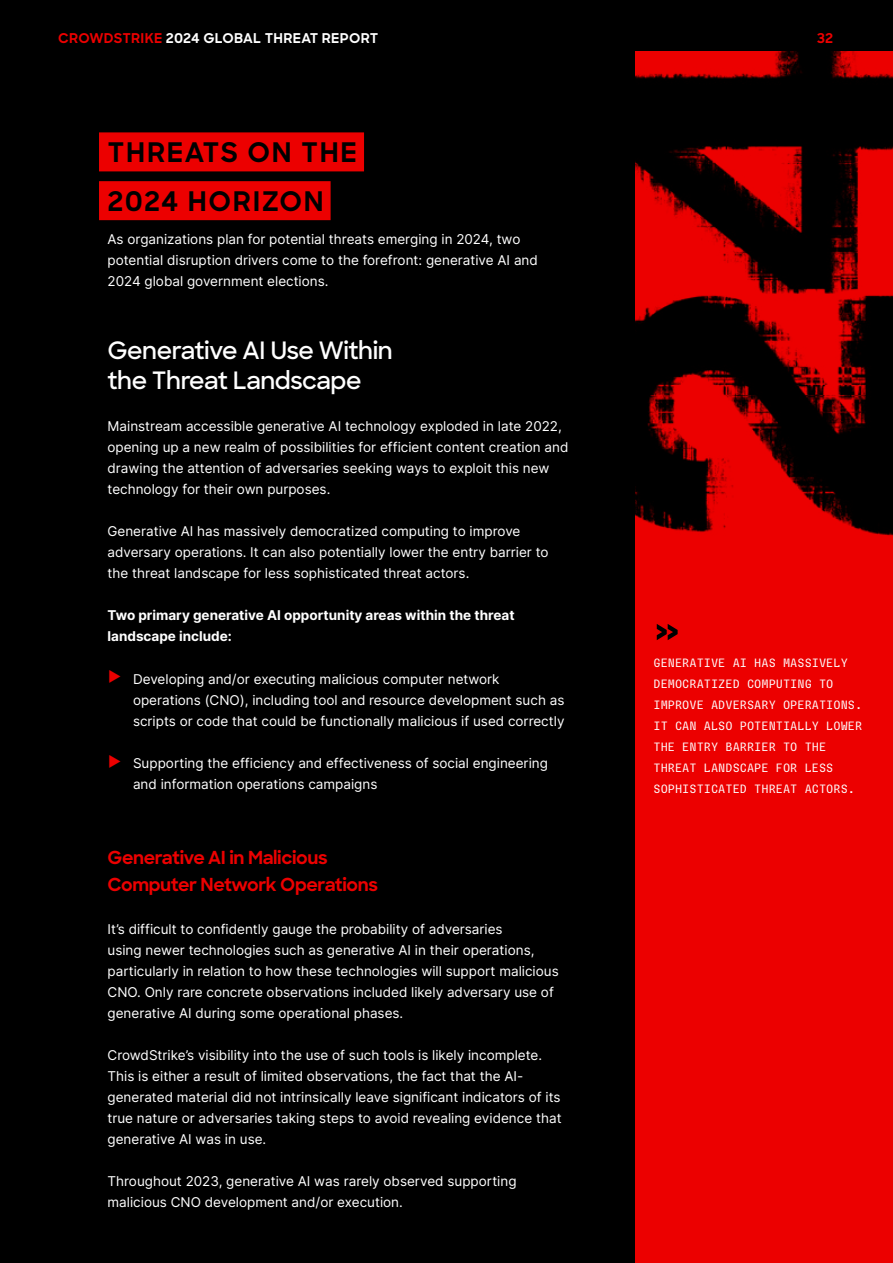
<style>
.page{position:relative;width:893px;height:1263px;background:#000}
.page>*{position:absolute;margin:0;border:0;box-sizing:border-box;transform-origin:0 0}
.t1{font:700 54px "Crowdstrike Sharp Sans";color:#000}
.t2{font:700 27px/48.8px "Crowdstrike Sharp Sans";letter-spacing:.06em;color:#000}
.t3{font:600 24px/30px "Crowdstrike Sharp Sans";letter-spacing:-.02em;color:#fff}
.t4{font:700 18px/27px "Crowdstrike Sharp Sans";letter-spacing:-.02em;color:#ec0000}
.t5{font:13.5px/21px "Inter";color:#fff}
.t6{font:700 13.5px/21px "Inter";color:#fff}
.t7{font:700 13.5px "Crowdstrike Sharp Sans";letter-spacing:.02em;color:#fff}
.t8{font:700 13.5px "Crowdstrike Sharp Sans";color:#ec0000}
.t9{font:12px/21px "Sligoil Micro";color:#fff}
.s1{color:#ec0000}
.s2{font-family:"Crowdstrike Sharp Sans";font-weight:700;font-stretch:expanded;font-size:15px;color:#ec0000}
</style>
<div class="page">
<div style="left:635px;top:51px;width:258px;height:1212px;background:#ec0000"></div>
<img style="left:635px;top:51px;width:258px;height:485px">
<div style="left:99px;top:132px;width:265px;height:39px;background:#ec0000"></div>
<div style="left:99px;top:181px;width:232px;height:39px;background:#ec0000"></div>
<p class="t7" style="left:58px;top:28px;width:322px"><span class="s1">CROWDSTRIKE</span> 2024 GLOBAL THREAT REPORT</p>
<p class="t8" style="left:817px;top:28px;width:18px">32</p>
<h2 class="t2" style="left:108px;top:127px;width:251px">THREATS ON THE<br>2024 HORIZON</h2>
<p class="t5" style="left:108px;top:229px;width:432px">As organizations plan for potential threats emerging in 2024, two potential disruption drivers come to the forefront: generative AI and<br>2024 global government elections.</p>
<h3 class="t3" style="left:108px;top:334px;width:287px">Generative AI Use Within the Threat Landscape</h3>
<p class="t5" style="left:108px;top:415px;width:462px">Mainstream accessible generative AI technology exploded in late 2022, opening up a new realm of possibilities for efficient content creation and drawing the attention of adversaries seeking ways to exploit this new technology for their own purposes.</p>
<p class="t5" style="left:108px;top:520px;width:443px">Generative AI has massively democratized computing to improve adversary operations. It can also potentially lower the entry barrier to the threat landscape for less sophisticated threat actors.</p>
<p class="t6" style="left:108px;top:605px;width:409px">Two primary generative AI opportunity areas within the threat landscape include:</p>
<p class="t5" style="left:133px;top:668px;width:433px;text-indent:-26px"><span class="s2">►</span> Developing and/or executing malicious computer network operations (CNO), including tool and resource development such as scripts or code that could be functionally malicious if used correctly</p>
<p class="t5" style="left:133px;top:752px;width:416px;text-indent:-26px"><span class="s2">►</span> Supporting the efficiency and effectiveness of social engineering and information operations campaigns</p>
<h3 class="t4" style="left:108px;top:843px;width:272px">Generative AI in Malicious<br>Computer Network Operations</h3>
<p class="t5" style="left:108px;top:918px;width:453px">It’s difficult to confidently gauge the probability of adversaries<br>using newer technologies such as generative AI in their operations, particularly in relation to how these technologies will support malicious CNO. Only rare concrete observations included likely adversary use of generative AI during some operational phases.</p>
<p class="t5" style="left:108px;top:1044px;width:456px">CrowdStrike’s visibility into the use of such tools is likely incomplete.<br>This is either a result of limited observations, the fact that the AI&shy;generated material did not intrinsically leave significant indicators of its true nature or adversaries taking steps to avoid revealing evidence that generative AI was in use.</p>
<p class="t5" style="left:108px;top:1170px;width:411px">Throughout 2023, generative AI was rarely observed supporting malicious CNO development and/or execution.</p>
<h1 class="t1" style="left:653px;top:586px;width:29px">»</h1>
<p class="t9" style="left:653px;top:652px;width:210px">GENERATIVE AI HAS MASSIVELY<br>DEMOCRATIZED COMPUTING TO<br>IMPROVE ADVERSARY OPERATIONS.<br>IT CAN ALSO POTENTIALLY LOWER<br>THE ENTRY BARRIER TO THE<br>THREAT LANDSCAPE FOR LESS<br>SOPHISTICATED THREAT ACTORS.</p>
</div>
